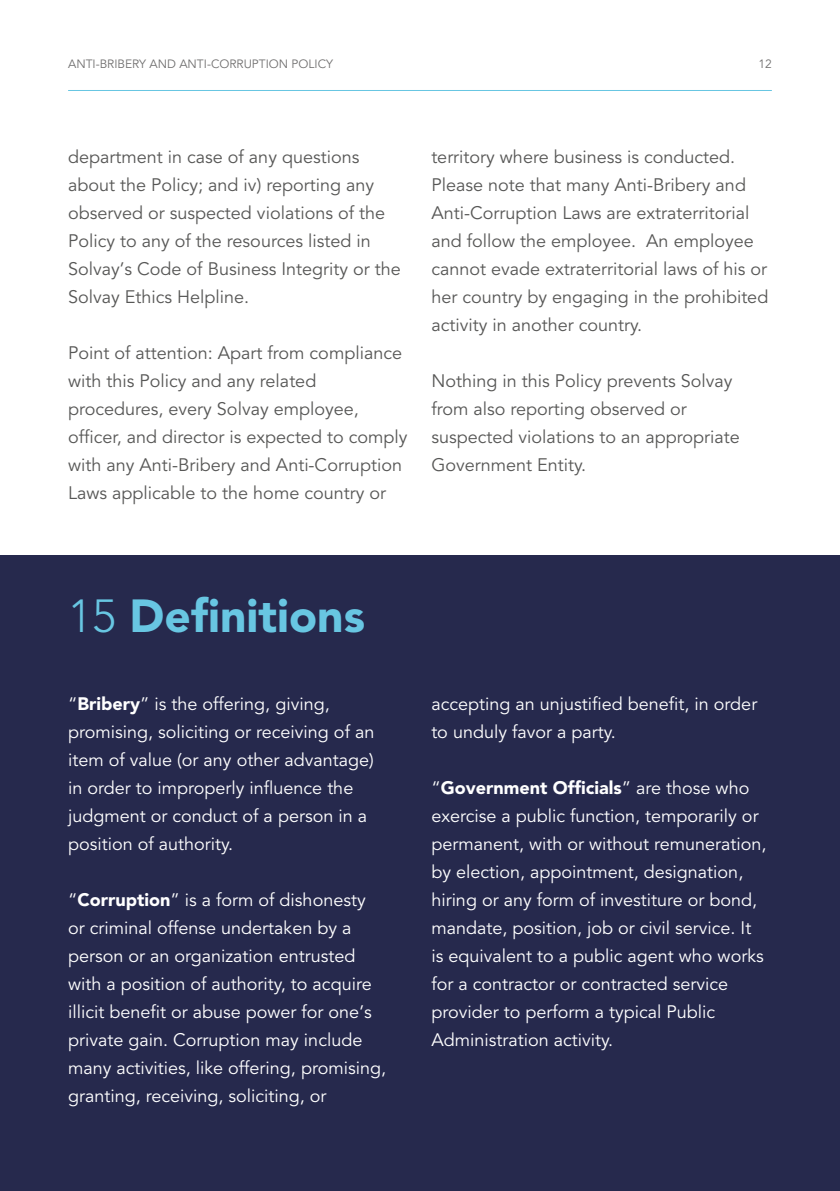
<style>
.page{position:relative;width:840px;height:1191px;background:#fff}
.page>*{position:absolute;margin:0;border:0;box-sizing:border-box;transform-origin:0 0}
.t1{font:900 46px "Avenir";color:#68c6e2}
.t2{font:18px/28px "Avenir";color:#fff}
.t3{font:18px/28px "Avenir";color:#575756}
.t4{font:12px "Avenir";color:#706f6f}
.s1{font-weight:300}
.s2{font-weight:900}
</style>
<div class="page">
<hr style="left:68px;top:90px;width:703px;height:1px;background:#68c6e2">
<div style="left:0;top:556px;width:839px;height:635px;background:#26294d"></div>
<p class="t4" style="left:68px;top:55px;width:266px">ANTI-BRIBERY AND ANTI-CORRUPTION POLICY</p>
<p class="t4" style="left:758px;top:55px;width:15px">12</p>
<p class="t3" style="left:68px;top:144px;width:334px">department in case of any questions about the Policy; and iv) reporting any observed or suspected violations of the Policy to any of the resources listed in Solvay’s Code of Business Integrity or the Solvay Ethics Helpline.</p>
<p class="t3" style="left:68px;top:340px;width:340px">Point of attention: Apart from compliance with this Policy and any related procedures, every Solvay employee, officer, and director is expected to comply with any Anti-Bribery and Anti-Corruption Laws applicable to the home country or</p>
<p class="t3" style="left:431px;top:144px;width:338px">territory where business is conducted.<br>Please note that many Anti-Bribery and Anti-Corruption Laws are extraterritorial and follow the employee. An employee cannot evade extraterritorial laws of his or her country by engaging in the prohibited activity in another country.</p>
<p class="t3" style="left:431px;top:368px;width:310px">Nothing in this Policy prevents Solvay from also reporting observed or suspected violations to an appropriate<br>Government Entity.</p>
<h1 class="t1" style="left:68px;top:582px;width:298px"><span class="s1">15</span> Definitions</h1>
<p class="t2" style="left:68px;top:690px;width:307px">“<span class="s2">Bribery</span>” is the offering, giving, promising, soliciting or receiving of an item of value (or any other advantage) in order to improperly influence the judgment or conduct of a person in a position of authority.</p>
<p class="t2" style="left:68px;top:886px;width:319px">“<span class="s2">Corruption</span>” is a form of dishonesty or criminal offense undertaken by a person or an organization entrusted with a position of authority, to acquire illicit benefit or abuse power for one’s private gain. Corruption may include many activities, like offering, promising, granting, receiving, soliciting, or</p>
<p class="t2" style="left:431px;top:690px;width:327px">accepting an unjustified benefit, in order to unduly favor a party.</p>
<p class="t2" style="left:431px;top:774px;width:336px">“<span class="s2">Government Officials</span>” are those who exercise a public function, temporarily or permanent, with or without remuneration, by election, appointment, designation, hiring or any form of investiture or bond, mandate, position, job or civil service. It is equivalent to a public agent who works for a contractor or contracted service provider to perform a typical Public Administration activity.</p>
</div>
